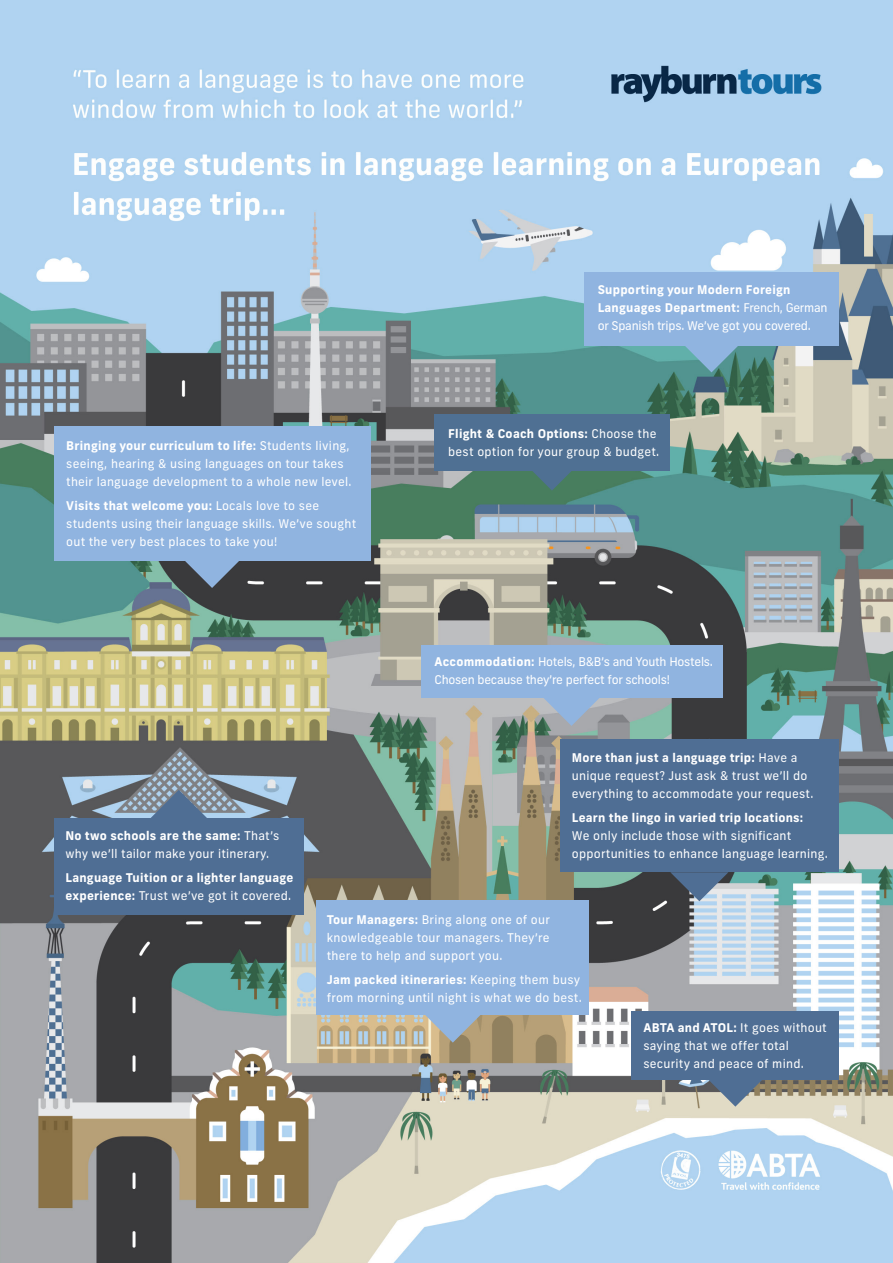
<style>
.page{position:relative;width:893px;height:1263px;background:#fff}
.page>*{position:absolute;margin:0;border:0;box-sizing:border-box;transform-origin:0 0}
.Hotel_Info__Bottom_R{font:12px/18px "Frank New";letter-spacing:.02em;color:#fff}
.Hotel_Info__Bottom_R-2{font:700 12px/18px "Frank New";letter-spacing:.02em;color:#fff}
.Hotel_Info__Bottom_R-3{font:12px/18px "Frank New";letter-spacing:-.02em;color:#fff}
.s1{font-weight:700}
.s2{font-weight:400}
</style>
<div class="page">
<img style="left:0;top:0;width:893px;height:1263px">
<div style="left:434px;top:414px;width:235px;height:56px;background:#4f7093"></div>
<svg style="left:523px;top:470px;width:58px;height:21px"></svg>
<div style="left:632px;top:1011px;width:207px;height:69px;background:#4f6e94"></div>
<svg style="left:706px;top:1080px;width:58px;height:27px;background:#8e99a0"></svg>
<div style="left:421px;top:646px;width:301px;height:52px;background:#90b4e0"></div>
<svg style="left:542px;top:698px;width:58px;height:28px;background:#9cafc5"></svg>
<div style="left:317px;top:900px;width:272px;height:114px;background:#90b4e0"></div>
<svg style="left:424px;top:1014px;width:58px;height:28px;background:#a8afb0"></svg>
<div style="left:54px;top:818px;width:250px;height:96px;background:#4f6e94"></div>
<svg style="left:150px;top:790px;width:58px;height:28px;background:#6f849d"></svg>
<div style="left:54px;top:426px;width:316px;height:135px;background:#90b4e0"></div>
<svg style="left:183px;top:561px;width:58px;height:27px;background:#617288"></svg>
<div style="left:560px;top:739px;width:279px;height:133px;background:#4f6e94"></div>
<svg style="left:670px;top:872px;width:58px;height:29px;background:#67788e"></svg>
<div style="left:584px;top:272px;width:255px;height:73px;background:#90b4e0"></div>
<svg style="left:682px;top:345px;width:58px;height:27px;background:#6fa2b4"></svg>
<p class="Hotel_Info__Bottom_R" style="left:66px;top:437px;width:287px"><span class="s1">Bringing your curriculum to life:</span> Students living, seeing, hearing &amp; using languages on tour takes their language development to a whole new level.</p>
<p class="Hotel_Info__Bottom_R" style="left:66px;top:497px;width:291px"><span class="s1">Visits that welcome you:</span> Locals love to see students using their language skills. We’ve sought out the very best places to take you!</p>
<p class="Hotel_Info__Bottom_R" style="left:65px;top:827px;width:215px"><span class="s1">No two schools are the same:</span> That’s why we’ll tailor make your itinerary.</p>
<p class="Hotel_Info__Bottom_R-2" style="left:65px;top:868px;width:229px">Language Tuition or a lighter language experience: <span class="s2">Trust we’ve got it covered.</span></p>
<p class="Hotel_Info__Bottom_R-2" style="left:598px;top:280px;width:232px">Supporting your Modern Foreign<br>Languages Department: <span class="s2">French, German or Spanish trips. We’ve got you covered.</span></p>
<p class="Hotel_Info__Bottom_R" style="left:448px;top:425px;width:212px"><span class="s1">Flight &amp; Coach Options:</span> Choose the best option for your group &amp; budget.</p>
<p class="Hotel_Info__Bottom_R-3" style="left:435px;top:653px;width:280px"><span class="s1">Accommodation:</span> Hotels, B&amp;B’s and Youth Hostels.<br>Chosen because they’re perfect for schools!</p>
<p class="Hotel_Info__Bottom_R" style="left:572px;top:749px;width:243px"><span class="s1">More than just a language trip:</span> Have a unique request? Just ask &amp; trust we’ll do everything to accommodate your request.</p>
<p class="Hotel_Info__Bottom_R" style="left:572px;top:809px;width:257px"><span class="s1">Learn the lingo in varied trip locations:<br></span>We only include those with significant opportunities to enhance language learning.</p>
<p class="Hotel_Info__Bottom_R" style="left:327px;top:911px;width:225px;text-align:justify"><span class="s1">Tour Managers:</span> Bring along one of our knowledgeable tour managers. They’re there to help and support you.</p>
<p class="Hotel_Info__Bottom_R" style="left:327px;top:971px;width:256px"><span class="s1">Jam packed itineraries:</span> Keeping them busy from morning until night is what we do best.</p>
<p class="Hotel_Info__Bottom_R" style="left:643px;top:1019px;width:185px"><span class="s1">ABTA and ATOL:</span> It goes without saying that we offer total security and peace of mind.</p>
</div>
